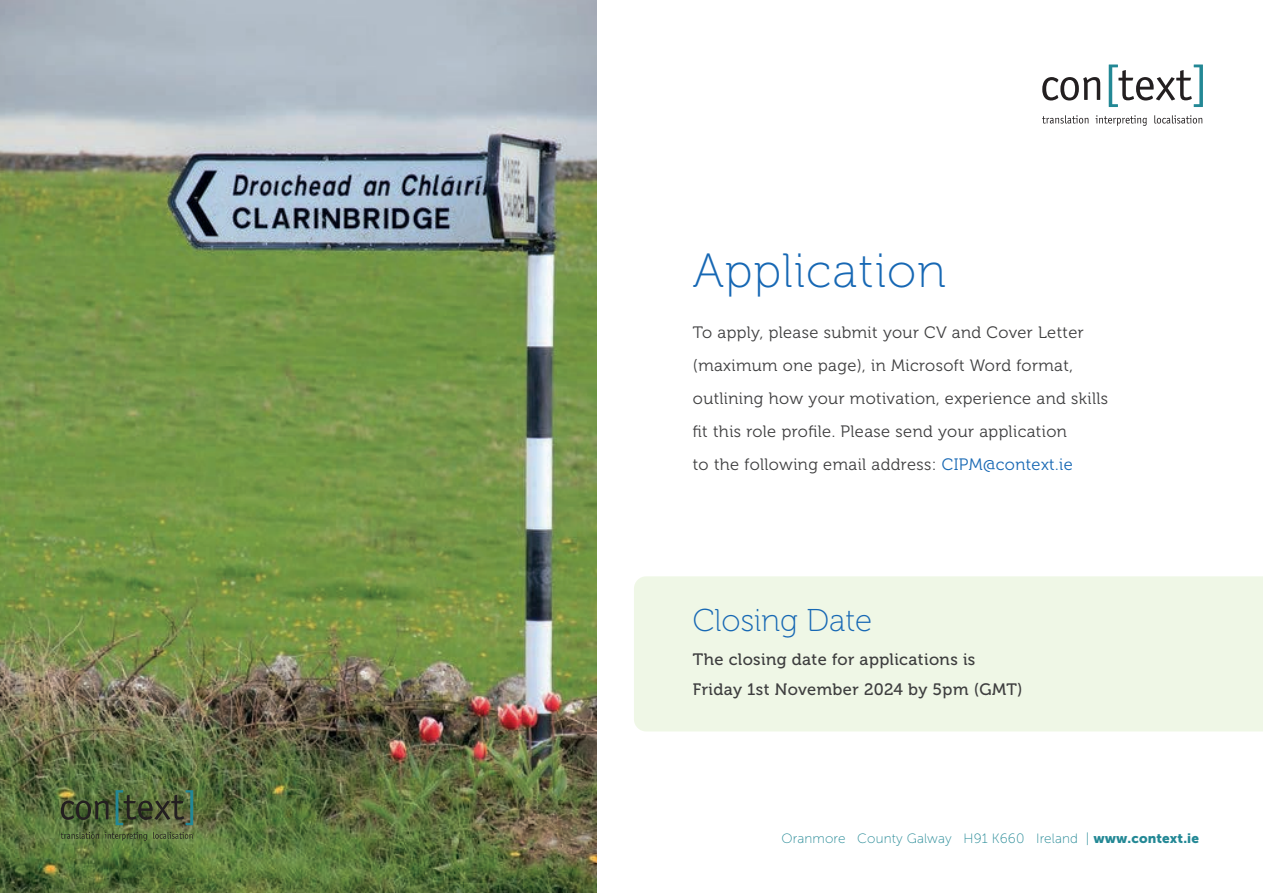
<style>
.page{position:relative;width:1263px;height:893px;background:#fff}
.page>*{position:absolute;margin:0;border:0;box-sizing:border-box;transform-origin:0 0}
.t1{font:48px "Museo 100";letter-spacing:.025em;color:#1768b4}
.t2{font:31.5px "Museo 100";color:#1768b4}
.t3{font:16.5px/33px "Museo 300";letter-spacing:.025em;color:#3e3e3f}
.t4{font:16.5px/30px "Museo 500";letter-spacing:.025em;color:#3e3e3f}
.t5{font:13.5px "Museo Sans 100";letter-spacing:.01em;color:#238895}
.s1{color:#1768b4}
.s2{font-family:"Museo Sans 900"}
</style>
<div class="page">
<img style="left:0;top:0;width:597px;height:893px">
<svg style="left:1042px;top:115px;width:46px;height:9px"></svg>
<svg style="left:1095px;top:115px;width:52px;height:11px"></svg>
<svg style="left:1154px;top:115px;width:48px;height:9px"></svg>
<svg style="left:1042px;top:77px;width:58px;height:24px"></svg>
<svg style="left:1109px;top:65px;width:94px;height:42px"></svg>
<div style="left:634px;top:576px;width:629px;height:155px;background:#eff7e6"></div>
<svg style="left:61px;top:832px;width:38px;height:7px"></svg>
<svg style="left:105px;top:832px;width:42px;height:9px"></svg>
<svg style="left:153px;top:832px;width:40px;height:7px"></svg>
<svg style="left:61px;top:800px;width:48px;height:20px"></svg>
<svg style="left:116px;top:790px;width:77px;height:35px;background:#4d613f"></svg>
<h1 class="t1" style="left:693px;top:245px;width:255px">Application</h1>
<p class="t3" style="left:693px;top:316px;width:417px">To apply, please submit your CV and Cover Letter (maximum one page), in Microsoft Word format, outlining how your motivation, experience and skills fit this role profile. Please send your application<br>to the following email address: <span class="s1">CIPM@context.ie</span></p>
<h2 class="t2" style="left:693px;top:603px;width:181px">Closing Date</h2>
<p class="t4" style="left:693px;top:645px;width:331px">The closing date for applications is<br>Friday 1st November 2024 by 5pm (GMT)</p>
<p class="t5" style="left:781px;top:831px;width:419px">Oranmore County Galway H91 K660 Ireland | <span class="s2">www.context.ie</span></p>
</div>
